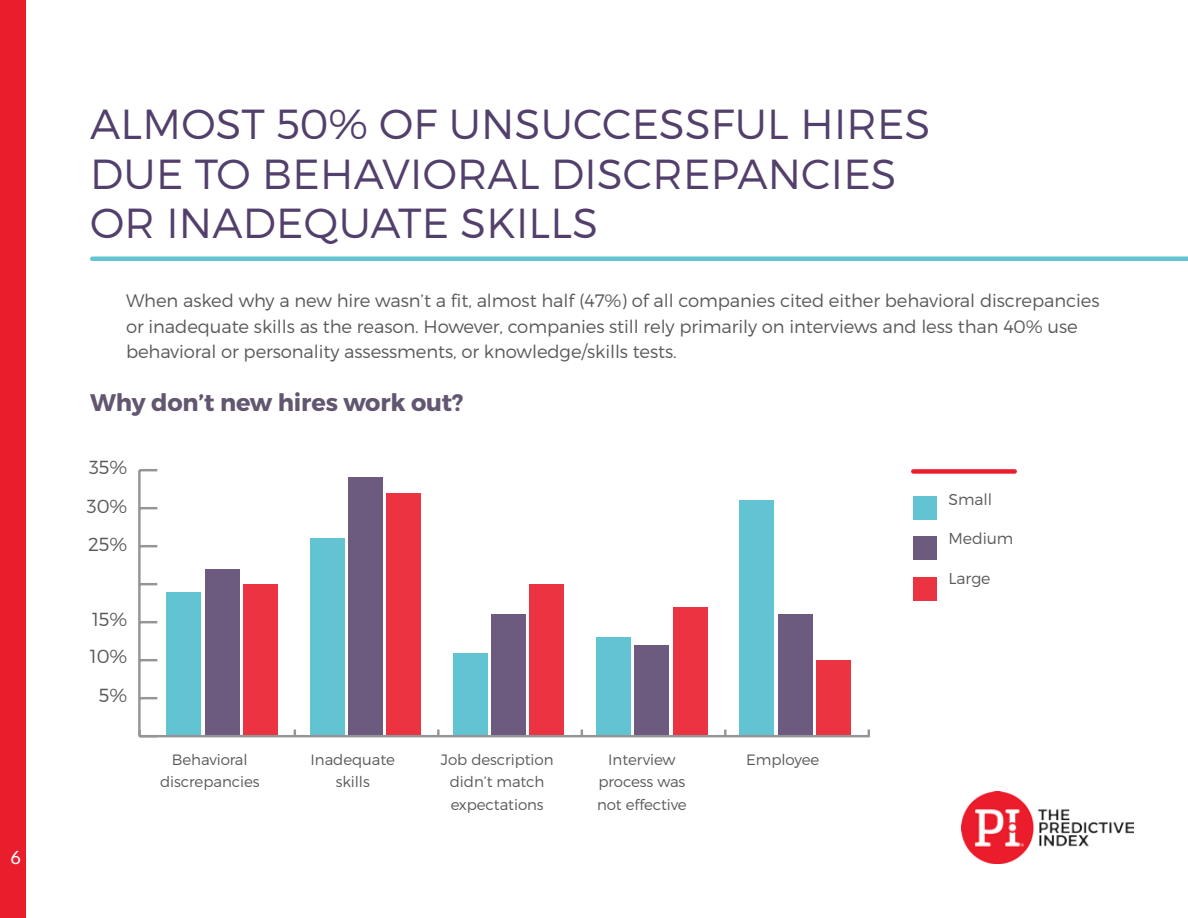
<style>
.page{position:relative;width:1188px;height:918px;background:#fff}
.page>*{position:absolute;margin:0;border:0;box-sizing:border-box;transform-origin:0 0}
.t1{font:300 42px/49.5px "Montserrat";letter-spacing:.005em;color:#523f6c}
.t2{font:700 24px "Montserrat";letter-spacing:-.005em;color:#625670}
.t3{font:300 18.9px/36.8px "Montserrat";letter-spacing:-.005em;color:#58595b}
.t4{font:300 18px/25.5px "Montserrat";letter-spacing:-.005em;color:#58595b}
.t5{font:18px "Oxygen";color:#fff}
.t6{font:300 15.75px "Montserrat";letter-spacing:-.005em;color:#58595b}
.t7{font:300 15px/22.5px "Montserrat";letter-spacing:-.005em;color:#58595b;text-align:center}
</style>
<div class="page">
<div style="left:0;top:0;width:26px;height:918px;background:#ea1d2c"></div>
<img style="left:961px;top:791px;width:173px;height:73px">
<div style="left:243px;top:584px;width:34px;height:152px;background:#ec3341"></div>
<div style="left:386px;top:493px;width:35px;height:243px;background:#ec3341"></div>
<div style="left:530px;top:584px;width:34px;height:152px;background:#ec3341"></div>
<div style="left:673px;top:607px;width:34px;height:129px;background:#ec3341"></div>
<div style="left:816px;top:660px;width:35px;height:76px;background:#ec3341"></div>
<div style="left:205px;top:569px;width:34px;height:167px;background:#6c5a7f"></div>
<div style="left:348px;top:478px;width:34px;height:258px;background:#6c5a7f"></div>
<div style="left:491px;top:615px;width:35px;height:121px;background:#6c5a7f"></div>
<div style="left:635px;top:645px;width:34px;height:91px;background:#6c5a7f"></div>
<div style="left:778px;top:615px;width:34px;height:121px;background:#6c5a7f"></div>
<div style="left:167px;top:592px;width:34px;height:144px;background:#62c3d2"></div>
<div style="left:310px;top:538px;width:34px;height:198px;background:#62c3d2"></div>
<div style="left:453px;top:653px;width:35px;height:83px;background:#62c3d2"></div>
<div style="left:596px;top:637px;width:35px;height:99px;background:#62c3d2"></div>
<div style="left:740px;top:500px;width:34px;height:236px;background:#62c3d2"></div>
<hr style="left:140px;top:735px;width:730px;height:2px;background:#939598">
<svg style="left:437px;top:730px;width:3px;height:5px"></svg>
<svg style="left:724px;top:730px;width:3px;height:5px"></svg>
<hr style="left:138px;top:470px;width:3px;height:266px;background:#939598">
<svg style="left:139px;top:730px;width:18px;height:7px"></svg>
<svg style="left:141px;top:697px;width:16px;height:2px"></svg>
<svg style="left:141px;top:659px;width:16px;height:2px"></svg>
<svg style="left:141px;top:621px;width:16px;height:2px"></svg>
<svg style="left:141px;top:583px;width:16px;height:2px"></svg>
<svg style="left:141px;top:545px;width:16px;height:2px"></svg>
<svg style="left:141px;top:507px;width:16px;height:2px"></svg>
<svg style="left:139px;top:469px;width:18px;height:2px"></svg>
<hr style="left:92px;top:257px;width:1096px;height:4px;background:#62c3d2">
<div style="left:913px;top:496px;width:24px;height:24px;background:#62c3d2"></div>
<div style="left:913px;top:537px;width:24px;height:23px;background:#6c5a7f"></div>
<div style="left:913px;top:577px;width:24px;height:24px;background:#ec3341"></div>
<div style="left:913px;top:469px;width:102px;height:5px;background:#ea1d2c"></div>
<p class="t5" style="left:10px;top:847px;width:12px">6</p>
<h1 class="t1" style="left:90px;top:99px;width:842px">ALMOST 50% OF UNSUCCESSFUL HIRES<br>DUE TO BEHAVIORAL DISCREPANCIES<br>OR INADEQUATE SKILLS</h1>
<p class="t4" style="left:126px;top:288px;width:975px">When asked why a new hire wasn’t a fit, almost half (47%) of all companies cited either behavioral discrepancies or inadequate skills as the reason. However, companies still rely primarily on interviews and less than 40% use behavioral or personality assessments, or knowledge/skills tests.</p>
<h2 class="t2" style="left:90px;top:387px;width:375px">Why don’t new hires work out?</h2>
<p class="t3" style="left:89px;top:449px;width:40px">35%</p>
<p class="t3" style="left:87px;top:488px;width:42px">30%</p>
<p class="t3" style="left:88px;top:525px;width:41px">25%</p>
<p class="t3" style="left:90px;top:601px;width:39px">15%<br>10%</p>
<p class="t3" style="left:99px;top:676px;width:30px">5%</p>
<p class="t7" style="left:160px;top:748px;width:101px">Behavioral discrepancies</p>
<p class="t7" style="left:311px;top:748px;width:86px">Inadequate skills</p>
<p class="t7" style="left:441px;top:748px;width:114px">Job description didn’t match expectations</p>
<p class="t7" style="left:597px;top:748px;width:91px">Interview process was not effective</p>
<p class="t7" style="left:746px;top:748px;width:75px">Employee</p>
<p class="t6" style="left:949px;top:490px;width:45px">Small</p>
<p class="t6" style="left:949px;top:528px;width:66px">Medium</p>
<p class="t6" style="left:949px;top:569px;width:44px">Large</p>
</div>
